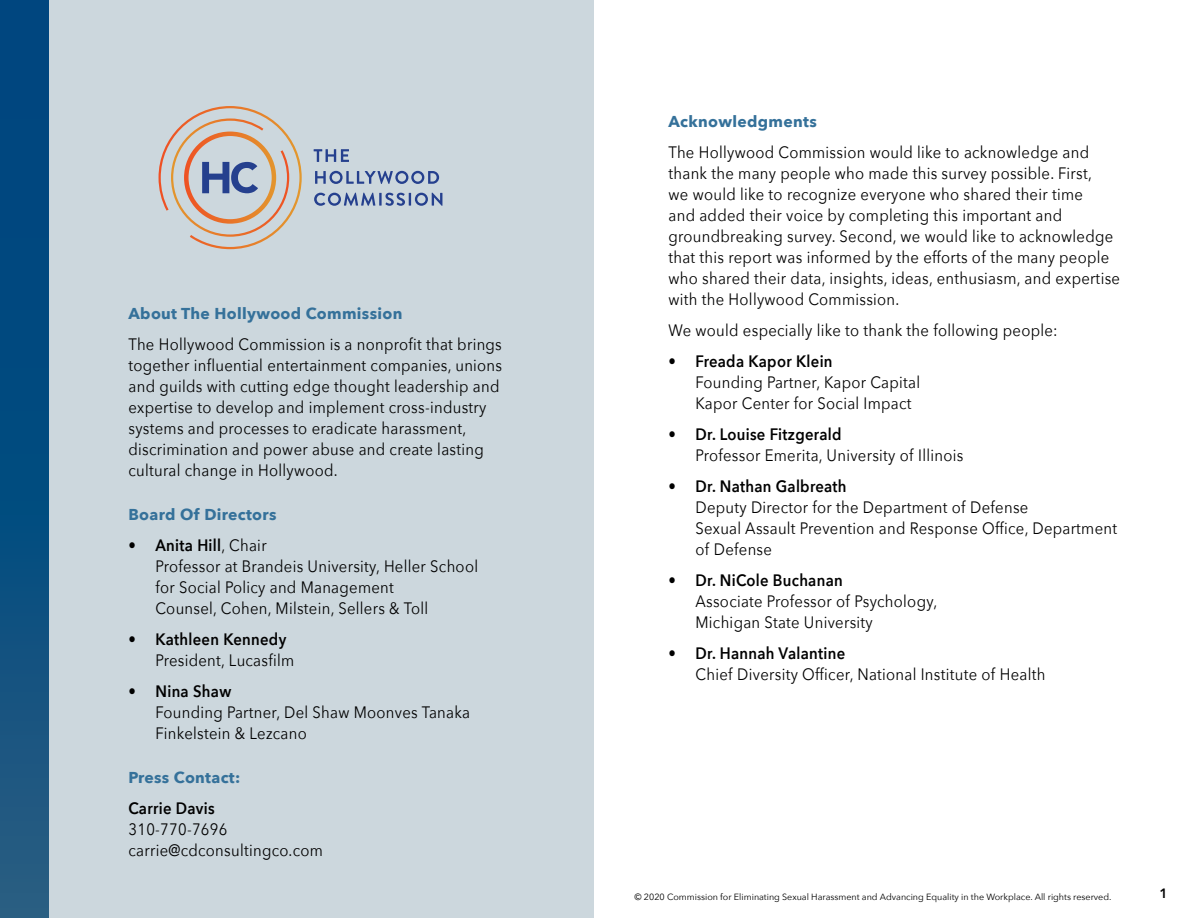
<style>
.page{position:relative;width:1188px;height:918px;background:#fff}
.page>*{position:absolute;margin:0;border:0;box-sizing:border-box;transform-origin:0 0}
.t1{font:16.5px/21px "Avenir Next";letter-spacing:.02em;color:#000;scale:.9 1}
.t2{font:600 16.5px "Avenir Next";letter-spacing:.02em;color:#000;scale:.9 1}
.t3{font:700 15.75px "Avenir Next";letter-spacing:.02em;color:#35719a}
.t4{font:600 13.5px "Avenir Next";color:#000}
.t5{font:9px "Avenir Next";color:#000}
.s1{font-weight:600}
</style>
<div class="page">
<div style="left:0;top:0;width:594px;height:918px;background:#ccd7dd"></div>
<svg style="left:314px;top:149px;width:35px;height:13px"></svg>
<svg style="left:315px;top:171px;width:124px;height:13px"></svg>
<svg style="left:314px;top:193px;width:128px;height:13px"></svg>
<svg style="left:159px;top:106px;width:143px;height:143px"></svg>
<div style="left:0;top:0;width:49px;height:918px;background:linear-gradient(to bottom,#00427e,#205a81)"></div>
<p class="t3" style="left:129px;top:300px;width:275px">About The Hollywood Commission</p>
<p class="t1" style="left:129px;top:333px;width:417px">The Hollywood Commission is a nonprofit that brings together influential entertainment companies, unions and guilds with cutting edge thought leadership and expertise to develop and implement cross-industry systems and processes to eradicate harassment, discrimination and power abuse and create lasting cultural change in Hollywood.</p>
<p class="t3" style="left:129px;top:501px;width:150px">Board Of Directors</p>
<p class="t1" style="left:156px;top:534px;width:360px;text-indent:-27px">• <span class="s1">Anita Hill</span>, Chair<br>Professor at Brandeis University, Heller School for Social Policy and Management<br>Counsel, Cohen, Milstein, Sellers &amp; Toll</p>
<p class="t1" style="left:156px;top:628px;width:156px;text-indent:-27px">• <span class="s1">Kathleen Kennedy<br></span>President, Lucasfilm</p>
<p class="t1" style="left:156px;top:680px;width:351px;text-indent:-27px">• <span class="s1">Nina Shaw<br></span>Founding Partner, Del Shaw Moonves Tanaka<br>Finkelstein &amp; Lezcano</p>
<p class="t3" style="left:129px;top:764px;width:113px">Press Contact:</p>
<p class="t2" style="left:129px;top:794px;width:97px">Carrie Davis</p>
<p class="t1" style="left:129px;top:818px;width:218px">310-770-7696 carrie@cdconsultingco.com</p>
<p class="t3" style="left:669px;top:108px;width:150px">Acknowledgments</p>
<p class="t1" style="left:669px;top:141px;width:503px">The Hollywood Commission would like to acknowledge and thank the many people who made this survey possible. First,<br>we would like to recognize everyone who shared their time<br>and added their voice by completing this important and groundbreaking survey. Second, we would like to acknowledge that this report was informed by the efforts of the many people who shared their data, insights, ideas, enthusiasm, and expertise with the Hollywood Commission.</p>
<p class="t1" style="left:669px;top:319px;width:434px">We would especially like to thank the following people:</p>
<p class="t1" style="left:696px;top:350px;width:251px;text-indent:-27px">• <span class="s1">Freada Kapor Klein<br></span>Founding Partner, Kapor Capital<br>Kapor Center for Social Impact</p>
<p class="t1" style="left:696px;top:423px;width:299px;text-indent:-27px">• <span class="s1">Dr. Louise Fitzgerald<br></span>Professor Emerita, University of Illinois</p>
<p class="t1" style="left:696px;top:475px;width:470px;text-indent:-27px">• <span class="s1">Dr. Nathan Galbreath<br></span>Deputy Director for the Department of Defense<br>Sexual Assault Prevention and Response Office, Department of Defense</p>
<p class="t1" style="left:696px;top:569px;width:270px;text-indent:-27px">• <span class="s1">Dr. NiCole Buchanan<br></span>Associate Professor of Psychology,<br>Michigan State University</p>
<p class="t1" style="left:696px;top:642px;width:390px;text-indent:-27px">• <span class="s1">Dr. Hannah Valantine<br></span>Chief Diversity Officer, National Institute of Health</p>
<p class="t5" style="left:634px;top:889px;width:479px">© 2020 Commission for Eliminating Sexual Harassment and Advancing Equality in the Workplace. All rights reserved.</p>
<p class="t4" style="left:1160px;top:882px;width:10px">1</p>
</div>
